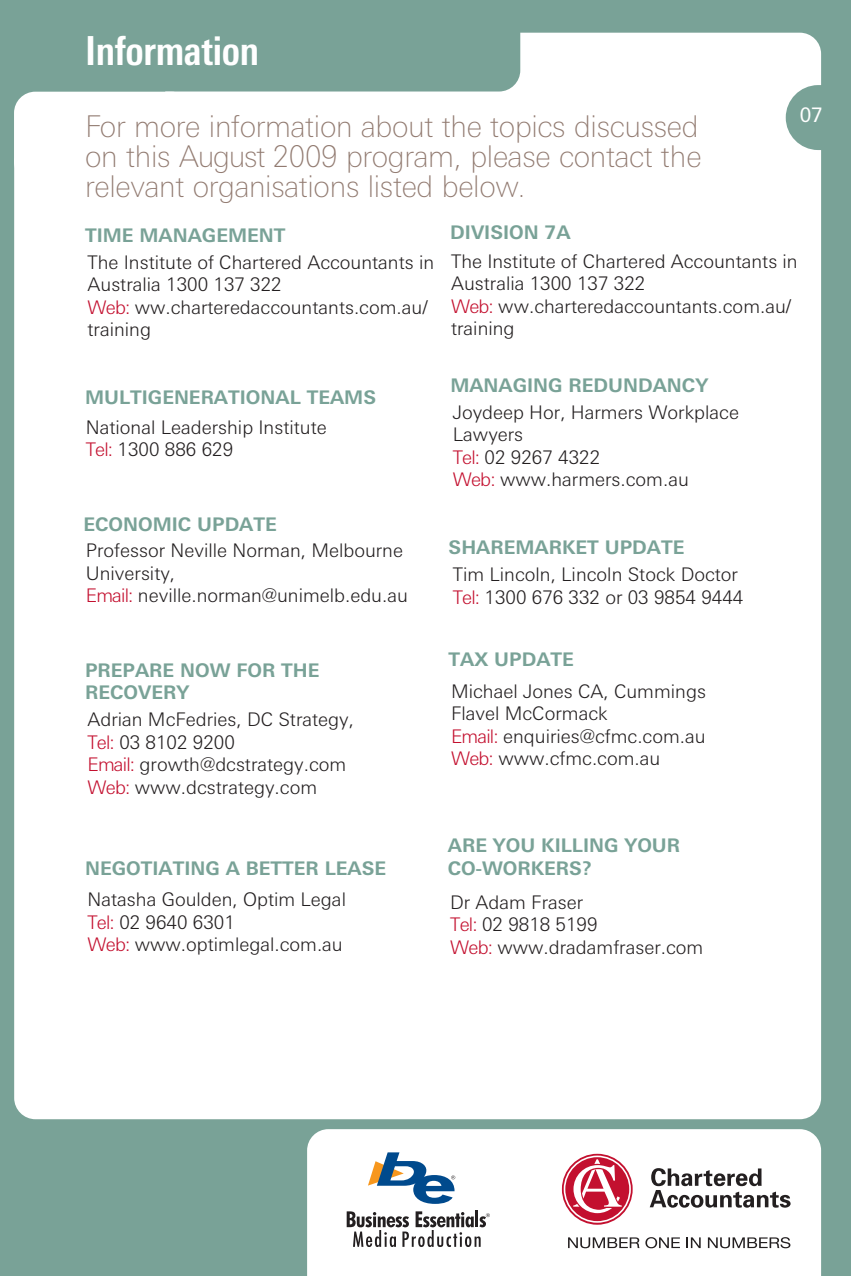
<style>
.page{position:relative;width:851px;height:1276px;background:#fff}
.page>*{position:absolute;margin:0;border:0;box-sizing:border-box;transform-origin:0 0}
.t1{font:700 condensed 40px "Linotype Univers";letter-spacing:-.01em;color:#fff}
.t2{font:100 30px/30px "Linotype Univers Basic";letter-spacing:-.01em;color:#927b71;text-align:justify}
.t3{font:20px "Linotype Univers Basic";color:#fff}
.t4{font:300 18.75px/22.5px "Linotype Univers Basic";color:#231f20}
.t5{font:700 18.75px/22.5px "Linotype Univers Basic";color:#79a297}
.s1{color:#c3102f}
</style>
<div class="page">
<div style="left:0;top:0;width:850px;height:1276px;background:#79a297"></div>
<div style="left:14px;top:33px;width:807px;height:1086px;background:#fff;border-radius:21px"></div>
<svg style="left:307px;top:1129px;width:514px;height:147px"></svg>
<div style="left:0;top:6px;width:520px;height:85px;background:#79a297;border-radius:21px"></div>
<div style="left:7px;top:76px;width:159px;height:87px;background:#79a297;border-radius:21px"></div>
<svg style="left:562px;top:1154px;width:69px;height:70px"></svg>
<div style="left:562px;top:1153px;width:70px;height:71px;border:2px solid #c3102f;border-radius:50%"></div>
<div style="left:563px;top:1155px;width:67px;height:67px;border:2px solid #fff;border-radius:50%"></div>
<svg style="left:573px;top:1159px;width:48px;height:54px"></svg>
<svg style="left:649px;top:1168px;width:141px;height:39px"></svg>
<svg style="left:568px;top:1237px;width:71px;height:11px"></svg>
<svg style="left:645px;top:1237px;width:34px;height:11px"></svg>
<svg style="left:686px;top:1237px;width:14px;height:11px"></svg>
<svg style="left:707px;top:1237px;width:83px;height:11px"></svg>
<hr style="left:475px;top:1210px;width:3px;height:17px;background:#231f20">
<svg style="left:346px;top:1211px;width:144px;height:36px"></svg>
<svg style="left:368px;top:1152px;width:87px;height:52px"></svg>
<hr style="left:510px;top:1150px;width:1px;height:96px;background:#fff">
<div style="left:14px;top:92px;width:179px;height:91px;background:#fff;border-radius:21px"></div>
<svg style="left:785px;top:85px;width:52px;height:65px;background:#8dafa6"></svg>
<h1 class="t1" style="left:85px;top:27px;width:175px">Information</h1>
<h2 class="t2" style="left:85px;top:111px;width:618px">For more information about the topics discussed on this August 2009 program, please contact the relevant organisations listed below.</h2>
<p class="t3" style="left:799px;top:104px;width:24px">07</p>
<p class="t5" style="left:85px;top:224px;width:202px">TIME MANAGEMENT</p>
<p class="t4" style="left:88px;top:250px;width:348px">The Institute of Chartered Accountants in<br>Australia 1300 137 322<br><span class="s1">Web:</span> ww.charteredaccountants.com.au/ training</p>
<p class="t5" style="left:85px;top:386px;width:292px">MULTIGENERATIONAL TEAMS</p>
<p class="t4" style="left:86px;top:415px;width:242px">National Leadership Institute<br><span class="s1">Tel:</span> 1300 886 629</p>
<p class="t5" style="left:83px;top:513px;width:195px">ECONOMIC UPDATE</p>
<p class="t4" style="left:86px;top:539px;width:323px">Professor Neville Norman, Melbourne<br>University,<br><span class="s1">Email:</span> neville.norman@unimelb.edu.au</p>
<p class="t5" style="left:450px;top:220px;width:122px">DIVISION 7A</p>
<p class="t4" style="left:451px;top:250px;width:348px">The Institute of Chartered Accountants in<br>Australia 1300 137 322<br><span class="s1">Web:</span> ww.charteredaccountants.com.au/ training</p>
<p class="t5" style="left:450px;top:374px;width:259px">MANAGING REDUNDANCY</p>
<p class="t4" style="left:452px;top:400px;width:287px">Joydeep Hor, Harmers Workplace<br>Lawyers<br><span class="s1">Tel:</span> 02 9267 4322<br><span class="s1">Web:</span> www.harmers.com.au</p>
<p class="t5" style="left:448px;top:535px;width:237px">SHAREMARKET UPDATE</p>
<p class="t4" style="left:452px;top:563px;width:292px">Tim Lincoln, Lincoln Stock Doctor<br><span class="s1">Tel:</span> 1300 676 332 or 03 9854 9444</p>
<p class="t5" style="left:85px;top:659px;width:236px">PREPARE NOW FOR THE<br>RECOVERY</p>
<p class="t4" style="left:87px;top:708px;width:268px">Adrian McFedries, DC Strategy,<br><span class="s1">Tel:</span> 03 8102 9200<br><span class="s1">Email:</span> growth@dcstrategy.com<br><span class="s1">Web:</span> www.dcstrategy.com</p>
<p class="t5" style="left:85px;top:856px;width:302px">NEGOTIATING A BETTER LEASE</p>
<p class="t4" style="left:87px;top:888px;width:260px">Natasha Goulden, Optim Legal<br><span class="s1">Tel:</span> 02 9640 6301<br><span class="s1">Web:</span> www.optimlegal.com.au</p>
<p class="t5" style="left:448px;top:648px;width:127px">TAX UPDATE</p>
<p class="t4" style="left:451px;top:680px;width:256px">Michael Jones CA, Cummings<br>Flavel McCormack<br><span class="s1">Email:</span> enquiries@cfmc.com.au<br><span class="s1">Web:</span> www.cfmc.com.au</p>
<p class="t5" style="left:447px;top:834px;width:234px">ARE YOU KILLING YOUR<br>CO-WORKERS?</p>
<p class="t4" style="left:450px;top:890px;width:254px">Dr Adam Fraser<br><span class="s1">Tel:</span> 02 9818 5199<br><span class="s1">Web:</span> www.dradamfraser.com</p>
</div>
